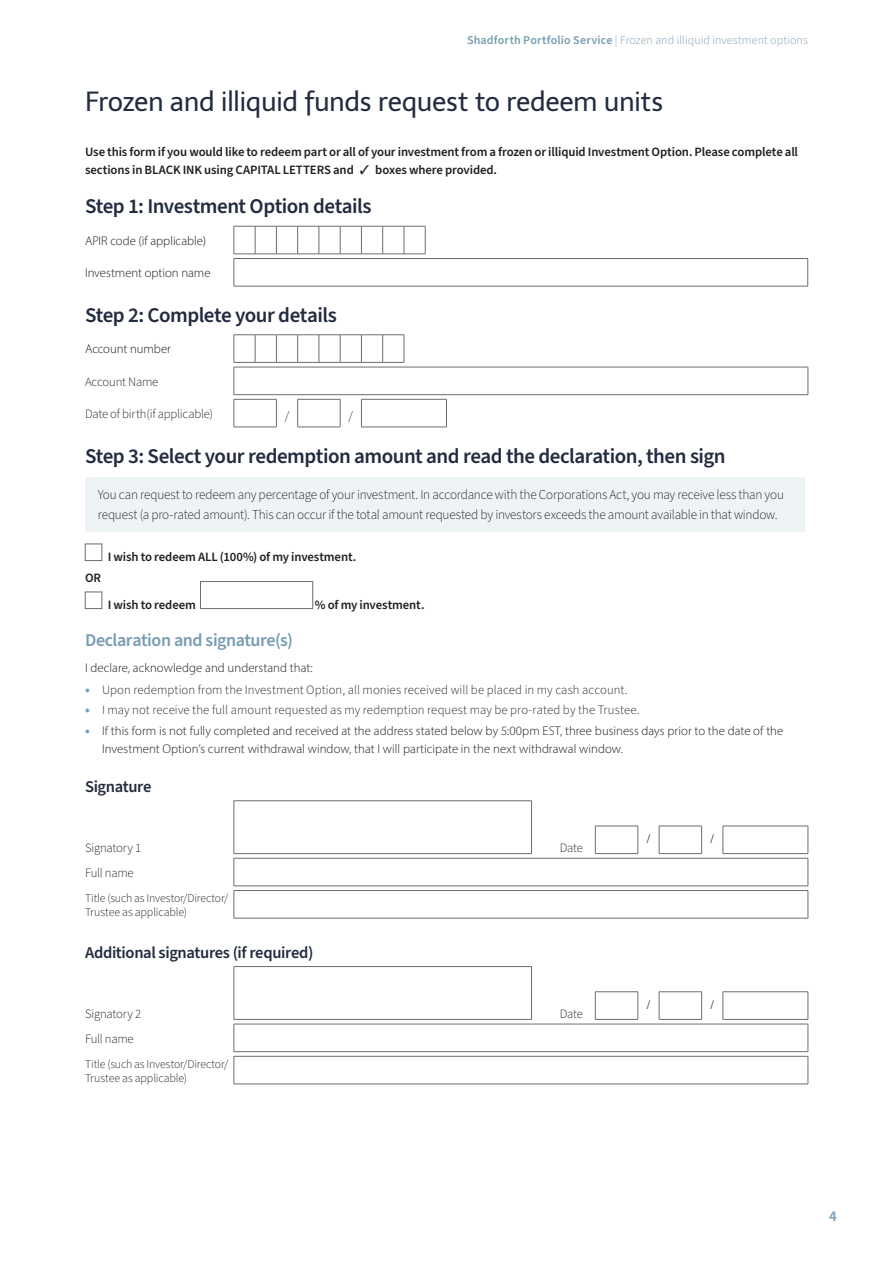
<style>
.page{position:relative;width:893px;height:1263px;background:#fff}
.page>*{position:absolute;margin:0;border:0;box-sizing:border-box;transform-origin:0 0}
._02_Call_to_action{font:27px "Telex";letter-spacing:-.02em;color:#222b3f}
._01_Subhead_1{font:600 21px "Source Sans Pro";letter-spacing:-.025em;color:#222b3f}
._02_Call_to_action-2{font:600 21px "Source Sans Pro";letter-spacing:-.025em;color:#222b3f}
._02_Subhead_2{font:600 18px "Source Sans Pro";letter-spacing:-.025em;color:#789db3}
._03_Subhead_3{font:600 16.5px "Source Sans Pro";letter-spacing:-.02em;color:#222b3f}
.t1{font:600 15px "Source Sans Pro";color:#789db3}
._07_Body_Text{font:300 13.5px/19.5px "Source Sans Pro";letter-spacing:-.015em;color:#231f20}
.Form_Body_Text{font:300 12.75px/18px "Myriad Pro";color:#231f20}
._07B_Form_box_title_copy{font:300 12.75px "Source Sans Pro";letter-spacing:.005em;color:#231f20}
._02_Call_to_action-3{font:600 12.75px/18px "Source Sans Pro";letter-spacing:-.01em;color:#231f20}
._07A_Form_body_copy{font:600 12.75px "Source Sans Pro";letter-spacing:-.01em;color:#231f20}
._07B_Form_box_title_copy-2{font:300 12.75px "Source Sans Pro";letter-spacing:-.015em;color:#231f20}
._07B_Form_box_title_copy-3{font:300 12.75px "Source Sans Pro";letter-spacing:-.02em;color:#231f20}
._07B_Form_box_title_copy-4{font:12.75px "Times";color:#231f20}
._07A_Form_body_copy-2{font:300 12.75px "Source Sans Pro";color:#231f20}
._07B_Form_box_title_copy-5{font:300 12px/13.5px "Source Sans Pro";letter-spacing:-.01em;color:#231f20}
.t2{font:300 12px "Source Sans Pro";letter-spacing:.005em;color:#789db3}
.s1{font-weight:600}
.s2{font-weight:700;font-size:13.5px;color:#789db3}
.s3{font-family:"Source Sans Pro";font-weight:700;font-size:13.5px;color:#789db3}
</style>
<div class="page">
<svg style="left:233px;top:226px;width:575px;height:60px"></svg>
<hr style="left:234px;top:286px;width:574px;height:1px;background:#6c6d70">
<hr style="left:234px;top:427px;width:43px;height:1px;background:#6c6d70">
<hr style="left:297px;top:427px;width:43px;height:1px;background:#6c6d70">
<svg style="left:233px;top:334px;width:576px;height:93px"></svg>
<hr style="left:361px;top:427px;width:86px;height:1px;background:#6c6d70">
<div style="left:85px;top:477px;width:720px;height:55px;background:#eef3f5"></div>
<div style="left:85px;top:544px;width:17px;height:17px;border:1px solid #6c6d70"></div>
<div style="left:85px;top:592px;width:17px;height:17px;border:1px solid #6c6d70"></div>
<div style="left:200px;top:581px;width:113px;height:28px;border:1px solid #6c6d70"></div>
<hr style="left:234px;top:853px;width:298px;height:1px;background:#6c6d70">
<hr style="left:234px;top:800px;width:298px;height:1px;background:#6c6d70">
<svg style="left:531px;top:801px;width:1px;height:52px"></svg>
<hr style="left:234px;top:858px;width:574px;height:1px;background:#6c6d70">
<hr style="left:234px;top:886px;width:574px;height:1px;background:#6c6d70">
<hr style="left:234px;top:890px;width:574px;height:1px;background:#6c6d70">
<svg style="left:234px;top:801px;width:1px;height:117px"></svg>
<svg style="left:595px;top:826px;width:214px;height:92px"></svg>
<hr style="left:234px;top:918px;width:574px;height:1px;background:#6c6d70">
<hr style="left:234px;top:1019px;width:298px;height:1px;background:#6c6d70">
<hr style="left:234px;top:966px;width:298px;height:1px;background:#6c6d70">
<svg style="left:531px;top:967px;width:1px;height:52px"></svg>
<hr style="left:595px;top:991px;width:43px;height:1px;background:#6c6d70">
<hr style="left:659px;top:991px;width:43px;height:1px;background:#6c6d70">
<hr style="left:723px;top:991px;width:85px;height:1px;background:#6c6d70">
<hr style="left:234px;top:1024px;width:574px;height:1px;background:#6c6d70">
<hr style="left:234px;top:1051px;width:574px;height:1px;background:#6c6d70">
<hr style="left:234px;top:1056px;width:574px;height:1px;background:#6c6d70">
<svg style="left:234px;top:967px;width:1px;height:117px"></svg>
<svg style="left:595px;top:992px;width:214px;height:92px"></svg>
<hr style="left:234px;top:1084px;width:574px;height:1px;background:#6c6d70">
<p class="t2" style="left:467px;top:32px;width:342px"><span class="s1">Shadforth Portfolio Service</span> | Frozen and illiquid investment options</p>
<p class="_02_Call_to_action" style="left:85px;top:85px;width:580px">Frozen and illiquid funds request to redeem units</p>
<p class="_02_Call_to_action-3" style="left:85px;top:143px;width:715px">Use this form if you would like to redeem part or all of your investment from a frozen or illiquid Investment Option. Please complete all sections in BLACK INK using CAPITAL LETTERS and ✓ boxes where provided.</p>
<p class="_02_Call_to_action-2" style="left:85px;top:192px;width:288px">Step 1: Investment Option details</p>
<p class="Form_Body_Text" style="left:85px;top:231px;width:123px">APIR code (if applicable)</p>
<p class="Form_Body_Text" style="left:85px;top:264px;width:127px">Investment option name</p>
<p class="_01_Subhead_1" style="left:85px;top:301px;width:253px">Step 2: Complete your details</p>
<p class="Form_Body_Text" style="left:85px;top:340px;width:87px">Account number</p>
<p class="_07B_Form_box_title_copy-2" style="left:85px;top:373px;width:75px">Account Name</p>
<p class="_07B_Form_box_title_copy-2" style="left:85px;top:405px;width:130px">Date of birth(if applicable)</p>
<p class="_07A_Form_body_copy-2" style="left:285px;top:407px;width:6px">/</p>
<p class="_07A_Form_body_copy-2" style="left:349px;top:407px;width:6px">/</p>
<p class="_01_Subhead_1" style="left:85px;top:442px;width:642px">Step 3: Select your redemption amount and read the declaration, then sign</p>
<p class="_07_Body_Text" style="left:98px;top:486px;width:688px">You can request to redeem any percentage of your investment. In accordance with the Corporations Act, you may receive less than you request (a pro-rated amount). This can occur if the total amount requested by investors exceeds the amount available in that window.</p>
<p class="_07A_Form_body_copy" style="left:108px;top:548px;width:250px">I wish to redeem ALL (100%) of my investment.</p>
<p class="_07A_Form_body_copy" style="left:85px;top:569px;width:18px">OR</p>
<p class="_07A_Form_body_copy" style="left:108px;top:596px;width:90px">I wish to redeem</p>
<p class="_07A_Form_body_copy" style="left:315px;top:596px;width:111px">% of my investment.</p>
<p class="_02_Subhead_2" style="left:85px;top:627px;width:209px">Declaration and signature(s)</p>
<p class="Form_Body_Text" style="left:85px;top:659px;width:229px">I declare, acknowledge and understand that:</p>
<p class="_07B_Form_box_title_copy" style="left:85px;top:681px;width:544px"><span class="s2">•</span> Upon redemption from the Investment Option, all monies received will be placed in my cash account.</p>
<p class="_07B_Form_box_title_copy" style="left:85px;top:702px;width:556px"><span class="s2">•</span> I may not receive the full amount requested as my redemption request may be pro-rated by the Trustee.</p>
<p class="Form_Body_Text" style="left:102px;top:721px;width:683px;text-indent:-17px"><span class="s3">•</span> If this form is not fully completed and received at the address stated below by 5:00pm EST, three business days prior to the date of the<br>Investment Option’s current withdrawal window, that I will participate in the next withdrawal window.</p>
<p class="_03_Subhead_3" style="left:85px;top:775px;width:68px">Signature</p>
<p class="_07B_Form_box_title_copy-3" style="left:85px;top:839px;width:58px">Signatory 1</p>
<p class="_07B_Form_box_title_copy" style="left:560px;top:839px;width:25px">Date</p>
<p class="_07B_Form_box_title_copy-3" style="left:85px;top:864px;width:50px">Full name</p>
<p class="_07B_Form_box_title_copy-5" style="left:85px;top:892px;width:145px">Title (such as Investor/Director/<br>Trustee as applicable)</p>
<p class="_03_Subhead_3" style="left:85px;top:941px;width:230px">Additional signatures (if required)</p>
<p class="_07B_Form_box_title_copy-3" style="left:85px;top:1005px;width:58px">Signatory 2</p>
<p class="_07B_Form_box_title_copy" style="left:560px;top:1005px;width:25px">Date</p>
<p class="_07B_Form_box_title_copy-3" style="left:85px;top:1030px;width:50px">Full name</p>
<p class="_07B_Form_box_title_copy-5" style="left:85px;top:1058px;width:145px">Title (such as Investor/Director/<br>Trustee as applicable)</p>
<p class="_07B_Form_box_title_copy-4" style="left:647px;top:827px;width:5px">/</p>
<p class="_07B_Form_box_title_copy-4" style="left:710px;top:827px;width:5px">/</p>
<p class="_07B_Form_box_title_copy-4" style="left:647px;top:993px;width:5px">/</p>
<p class="_07B_Form_box_title_copy-4" style="left:710px;top:993px;width:5px">/</p>
<p class="t1" style="left:829px;top:1206px;width:9px">4</p>
</div>
